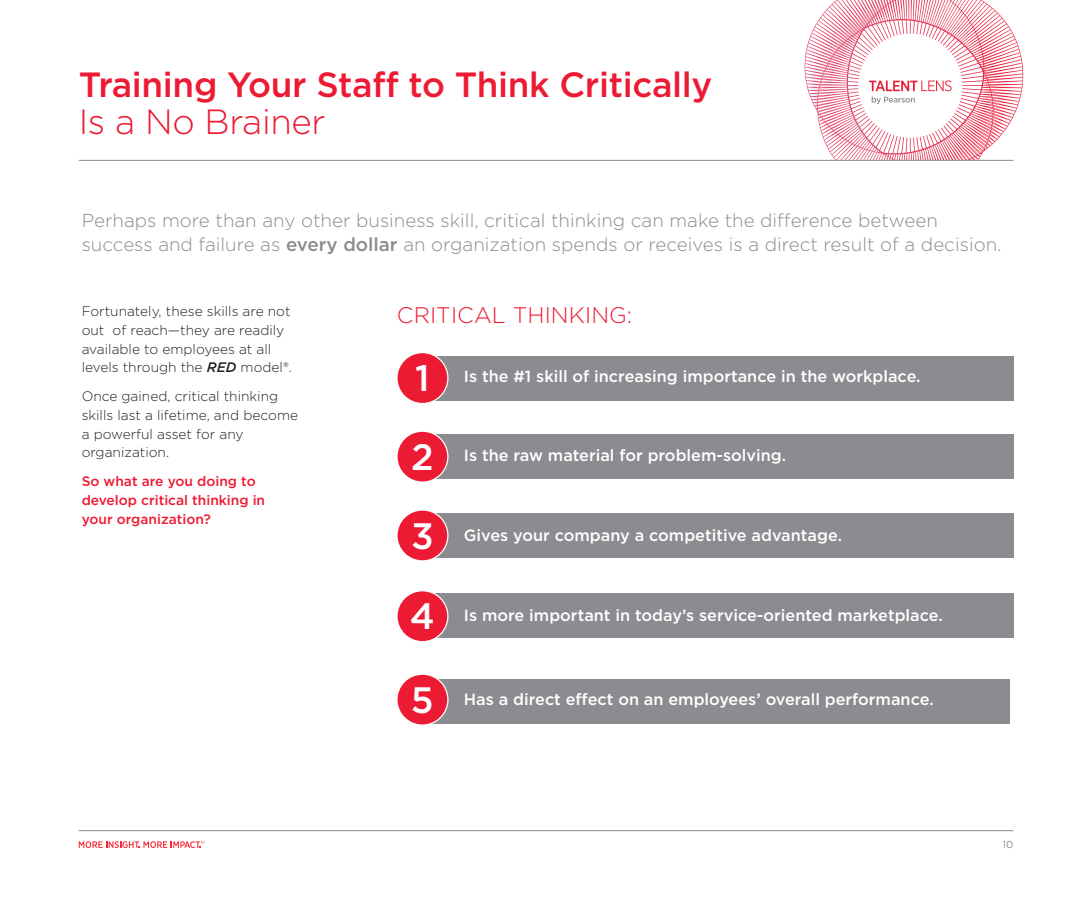
<style>
.page{position:relative;width:1080px;height:900px;background:#fff}
.page>*{position:absolute;margin:0;border:0;box-sizing:border-box;transform-origin:0 0}
.t1{font:500 36.75px "Gotham";color:#fff}
.t2{font:500 35px/36.2px "Gotham";letter-spacing:-.01em;color:#ed1a33}
.t3{font:300 22.5px "Gotham";letter-spacing:.005em;color:#ed1a33}
.t4{font:300 18.75px/23.8px "Gotham";color:#8a8c8f}
.t5{font:500 16.25px "Gotham";color:#fff}
.t6{font:300 13.75px/18.8px "Gotham";color:#231f20}
.t7{font:500 13.75px/18.8px "Gotham";color:#ed1a33}
.t8{font:300 10px "Gotham";color:#57585a}
.s1{font-weight:300}
.s2{font-weight:500}
.s3{font-weight:500;font-style:italic}
</style>
<div class="page">
<svg style="left:805px;top:0;width:147px;height:160px"></svg>
<hr style="left:79px;top:160px;width:934px;height:1px;background:#8a8c8f">
<hr style="left:79px;top:830px;width:934px;height:1px;background:#8a8c8f">
<svg style="left:79px;top:841px;width:125px;height:7px"></svg>
<div style="left:430px;top:356px;width:583px;height:44px;background:#8a8c8f"></div>
<div style="left:430px;top:435px;width:583px;height:44px;background:#8a8c8f"></div>
<div style="left:430px;top:514px;width:583px;height:44px;background:#8a8c8f"></div>
<div style="left:430px;top:594px;width:583px;height:44px;background:#8a8c8f"></div>
<div style="left:427px;top:679px;width:583px;height:44px;background:#8a8c8f"></div>
<div style="left:397px;top:353px;width:51px;height:51px;background:#ed1a33;border-radius:50%"></div>
<div style="left:396px;top:352px;width:53px;height:52px;border:1px solid #fff;border-radius:50%"></div>
<div style="left:397px;top:431px;width:51px;height:51px;background:#ed1a33;border-radius:50%"></div>
<div style="left:396px;top:431px;width:53px;height:52px;border:1px solid #fff;border-radius:50%"></div>
<div style="left:397px;top:591px;width:51px;height:51px;background:#ed1a33;border-radius:50%"></div>
<div style="left:396px;top:590px;width:53px;height:52px;border:1px solid #fff;border-radius:50%"></div>
<div style="left:397px;top:510px;width:51px;height:51px;background:#ed1a33;border-radius:50%"></div>
<div style="left:396px;top:509px;width:53px;height:53px;border:1px solid #fff;border-radius:50%"></div>
<div style="left:397px;top:674px;width:51px;height:51px;background:#ed1a33;border-radius:50%"></div>
<div style="left:396px;top:674px;width:53px;height:52px;border:1px solid #fff;border-radius:50%"></div>
<p class="t2" style="left:79px;top:66px;width:635px">Training Your Staff to Think Critically<br><span class="s1">Is a No Brainer</span></p>
<p class="t4" style="left:82px;top:208px;width:921px">Perhaps more than any other business skill, critical thinking can make the difference between success and failure as <span class="s2">every dollar</span> an organization spends or receives is a direct result of a decision.</p>
<p class="t6" style="left:82px;top:301px;width:212px">Fortunately, these skills are not out of reach—they are readily available to employees at all levels through the <span class="s3">RED</span> model®.</p>
<p class="t6" style="left:82px;top:386px;width:218px">Once gained, critical thinking skills last a lifetime, and become a powerful asset for any organization.</p>
<p class="t7" style="left:82px;top:472px;width:185px">So what are you doing to develop critical thinking in your organization?</p>
<p class="t3" style="left:397px;top:301px;width:237px">CRITICAL THINKING:</p>
<p class="t1" style="left:415px;top:354px;width:16px">1</p>
<p class="t5" style="left:464px;top:366px;width:458px">Is the #1 skill of increasing importance in the workplace.</p>
<p class="t1" style="left:411px;top:433px;width:24px">2</p>
<p class="t5" style="left:464px;top:444px;width:324px">Is the raw material for problem-solving.</p>
<p class="t1" style="left:411px;top:512px;width:24px">3</p>
<p class="t5" style="left:464px;top:524px;width:380px">Gives your company a competitive advantage.</p>
<p class="t1" style="left:410px;top:592px;width:27px">4</p>
<p class="t5" style="left:464px;top:604px;width:480px">Is more important in today’s service-oriented marketplace.</p>
<p class="t1" style="left:411px;top:676px;width:24px">5</p>
<p class="t5" style="left:464px;top:688px;width:471px">Has a direct effect on an employees’ overall performance.</p>
<p class="t8" style="left:1003px;top:838px;width:12px">10</p>
</div>
